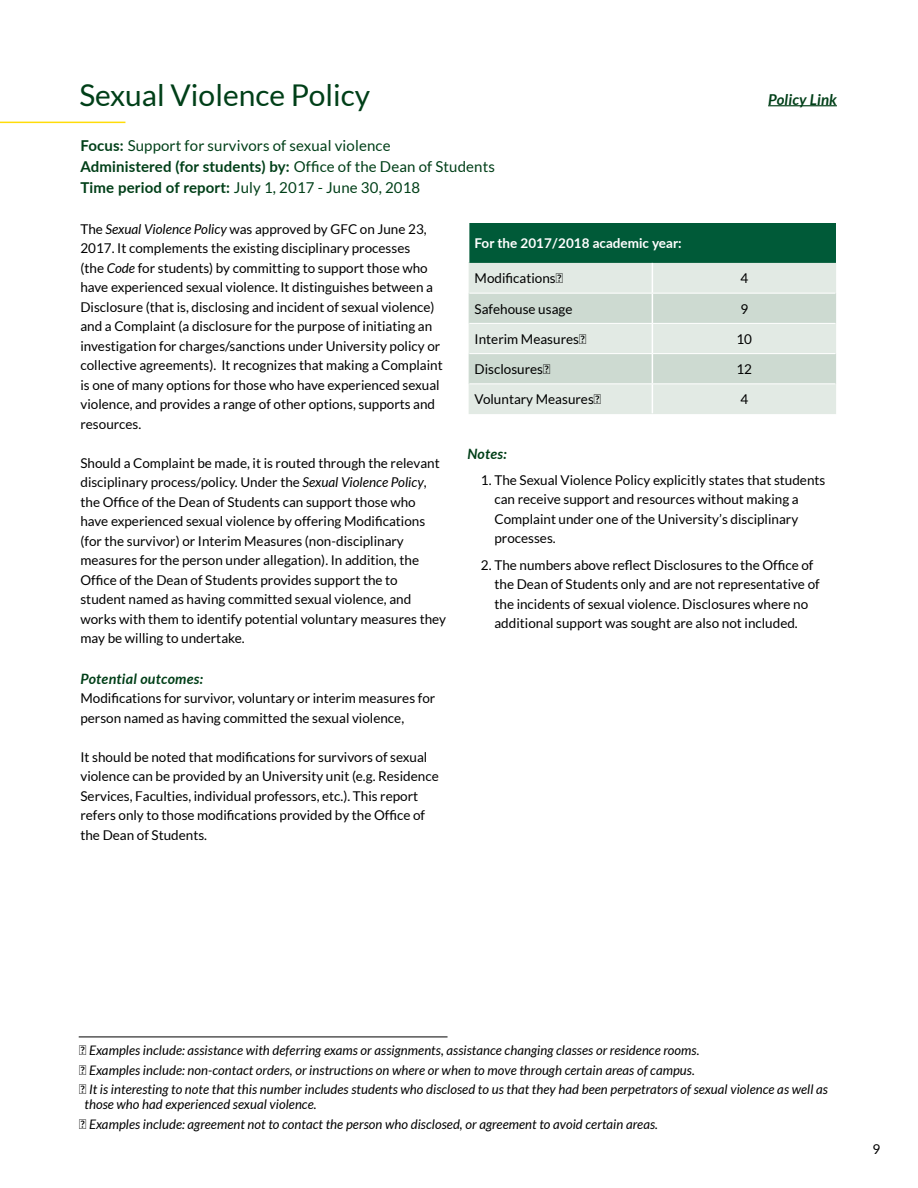
<style>
.page{position:relative;width:918px;height:1188px;background:#fff}
.page>*{position:absolute;margin:0;border:0;box-sizing:border-box;transform-origin:0 0}
.t1{font:30px "Lato";color:#003f18}
.t2{font:15px/21px "Lato";letter-spacing:.01em;color:#003f18}
.t3{font:italic 700 15px "Lato";letter-spacing:.01em;color:#003f18}
.t4{font:italic 700 14.25px "Lato";letter-spacing:.02em;color:#003f18}
.t5{font:13.5px/19.5px "Lato";color:#000}
.t6{font:700 13.5px "Lato";color:#fff}
.t7{font:italic 13.2px/19.5px "Lato";letter-spacing:.005em;color:#000}
.s1{font-weight:700}
.s2{font-style:italic}
.s3{font-style:normal;font-size:13.5px}
</style>
<div class="page">
<hr style="left:0;top:122px;width:125px;height:1px;background:#ffdc09">
<hr style="left:768px;top:105px;width:69px;height:1px;background:#003f18">
<hr style="left:79px;top:1037px;width:369px;height:1px;background:#000">
<div style="left:469px;top:223px;width:367px;height:40px;background:#005a38"></div>
<div style="left:469px;top:263px;width:367px;height:151px;background:#e2eae4"></div>
<hr style="left:652px;top:263px;width:1px;height:30px;background:#fff">
<svg style="left:469px;top:293px;width:367px;height:120px;background:#d7e2da"></svg>
<hr style="left:469px;top:293px;width:183px;height:1px;background:#fff">
<hr style="left:652px;top:293px;width:183px;height:1px;background:#fff">
<hr style="left:469px;top:323px;width:183px;height:1px;background:#fff">
<hr style="left:652px;top:323px;width:183px;height:1px;background:#fff">
<hr style="left:469px;top:353px;width:183px;height:1px;background:#fff">
<hr style="left:652px;top:353px;width:183px;height:1px;background:#fff">
<hr style="left:469px;top:383px;width:183px;height:1px;background:#fff">
<hr style="left:652px;top:383px;width:183px;height:1px;background:#fff">
<h1 class="t1" style="left:79px;top:78px;width:292px">Sexual Violence Policy</h1>
<p class="t2" style="left:80px;top:135px;width:416px"><span class="s1">Focus:</span> Support for survivors of sexual violence<br><span class="s1">Administered (for students) by:</span> Office of the Dean of Students<br><span class="s1">Time period of report:</span> July 1, 2017 - June 30, 2018</p>
<p class="t3" style="left:768px;top:91px;width:70px">Policy Link</p>
<p class="t5" style="left:80px;top:219px;width:364px">The <span class="s2">Sexual Violence Policy</span> was approved by GFC on June 23, 2017. It complements the existing disciplinary processes<br>(the <span class="s2">Code</span> for students) by committing to support those who have experienced sexual violence. It distinguishes between a Disclosure (that is, disclosing and incident of sexual violence) and a Complaint (a disclosure for the purpose of initiating an investigation for charges/sanctions under University policy or collective agreements). It recognizes that making a Complaint is one of many options for those who have experienced sexual violence, and provides a range of other options, supports and resources.</p>
<p class="t5" style="left:80px;top:453px;width:367px">Should a Complaint be made, it is routed through the relevant disciplinary process/policy. Under the <span class="s2">Sexual Violence Policy</span>, the Office of the Dean of Students can support those who have experienced sexual violence by offering Modifications (for the survivor) or Interim Measures (non-disciplinary measures for the person under allegation). In addition, the Office of the Dean of Students provides support the to student named as having committed sexual violence, and works with them to identify potential voluntary measures they may be willing to undertake.</p>
<p class="t4" style="left:80px;top:670px;width:124px">Potential outcomes:</p>
<p class="t5" style="left:80px;top:689px;width:356px">Modifications for survivor, voluntary or interim measures for person named as having committed the sexual violence,</p>
<p class="t5" style="left:80px;top:747px;width:360px">It should be noted that modifications for survivors of sexual violence can be provided by an University unit (e.g. Residence Services, Faculties, individual professors, etc.). This report refers only to those modifications provided by the Office of the Dean of Students.</p>
<p class="t6" style="left:475px;top:234px;width:208px">For the 2017/2018 academic year:</p>
<p class="t5" style="left:475px;top:269px;width:89px">Modifications⁶</p>
<p class="t5" style="left:740px;top:269px;width:9px">4</p>
<p class="t5" style="left:475px;top:299px;width:99px">Safehouse usage</p>
<p class="t5" style="left:740px;top:299px;width:9px">9</p>
<p class="t5" style="left:475px;top:329px;width:112px">Interim Measures⁷</p>
<p class="t5" style="left:736px;top:329px;width:17px">10</p>
<p class="t5" style="left:475px;top:359px;width:77px">Disclosures⁸</p>
<p class="t5" style="left:736px;top:359px;width:17px">12</p>
<p class="t5" style="left:475px;top:390px;width:127px">Voluntary Measures⁹</p>
<p class="t5" style="left:740px;top:390px;width:9px">4</p>
<p class="t4" style="left:467px;top:445px;width:41px">Notes:</p>
<p class="t5" style="left:494px;top:470px;width:333px;text-indent:-14px">1. The Sexual Violence Policy explicitly states that students can receive support and resources without making a Complaint under one of the University’s disciplinary processes.</p>
<p class="t5" style="left:494px;top:555px;width:327px;text-indent:-14px">2. The numbers above reflect Disclosures to the Office of the Dean of Students only and are not representative of the incidents of sexual violence. Disclosures where no additional support was sought are also not included.</p>
<p class="t7" style="left:79px;top:1041px;width:750px"><span class="s3">⁶</span> Examples include: assistance with deferring exams or assignments, assistance changing classes or residence rooms.<br><span class="s3">⁷</span> Examples include: non-contact orders, or instructions on where or when to move through certain areas of campus.<br><span class="s3">⁸</span> It is interesting to note that this number includes students who disclosed to us that they had been perpetrators of sexual violence as well as</p>
<p class="t7" style="left:79px;top:1095px;width:580px;text-indent:5px">those who had experienced sexual violence.<br><span class="s3">⁹</span> Examples include: agreement not to contact the person who disclosed, or agreement to avoid certain areas.</p>
<p class="t5" style="left:873px;top:1139px;width:9px">9</p>
</div>
